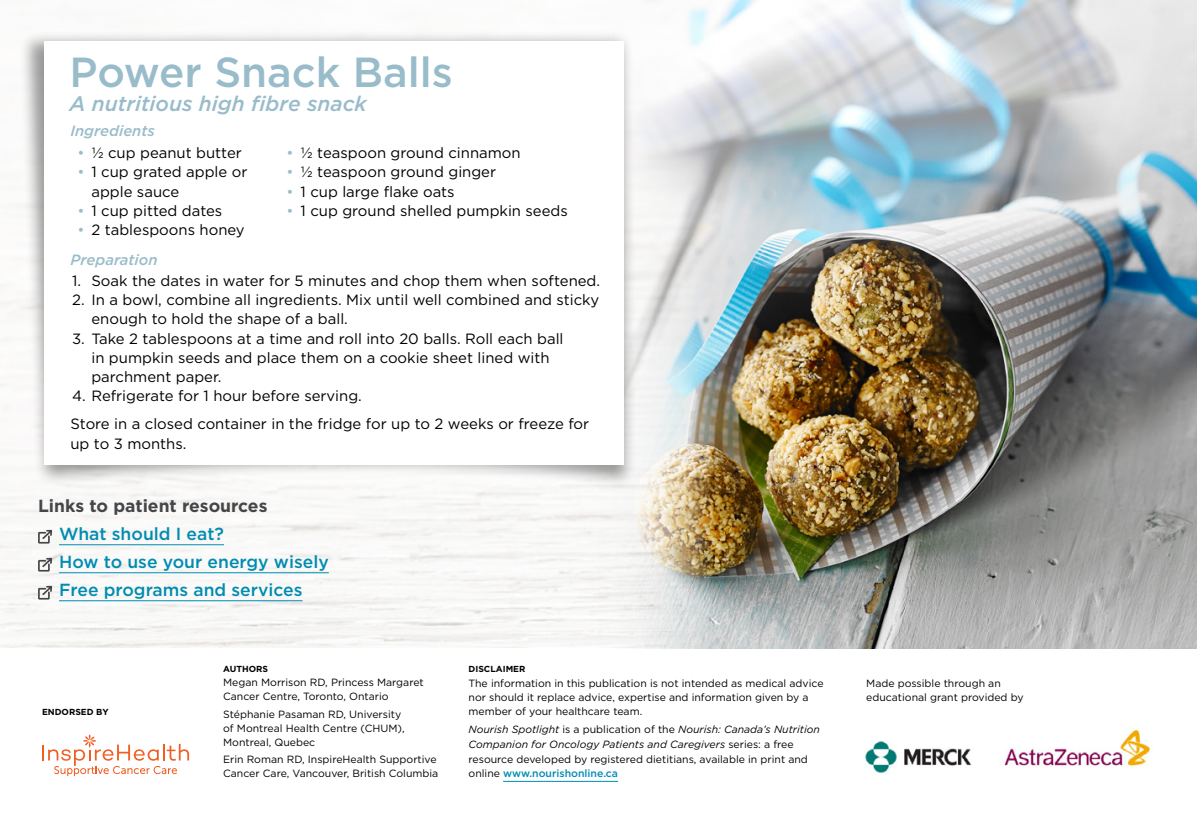
<style>
.page{position:relative;width:1197px;height:819px;background:#fff}
.page>*{position:absolute;margin:0;border:0;box-sizing:border-box;transform-origin:0 0}
.Paragraph_Style_17{font:500 42px "Gotham";color:#99bcca}
.Paragraph_Style_17-2{font:italic 500 21px "Gotham";color:#99bcca}
.Link{font:500 17.5px "Gotham";color:#008cb1}
.Paragraph_Style_6{font:700 17.5px "Gotham";color:#464547}
.Paragraph_Style_9{font:14.88px/19.2px "Gotham";color:#000}
.Paragraph_Style_6-2{font:italic 500 14.88px "Gotham";color:#99bcca}
.Paragraph_Style_5{font:10.5px/14px "Gotham";color:#000}
.Paragraph_Style_4{font:700 8.75px "Gotham";color:#000}
.s1{color:#99bcca}
.s2{font-style:italic}
.s3{font-weight:500;color:#008cb1}
</style>
<div class="page">
<img style="left:865px;top:729px;width:285px;height:44px">
<svg style="left:42px;top:734px;width:147px;height:42px"></svg>
<hr style="left:503px;top:781px;width:115px;height:1px;background:#008cb1">
<hr style="left:59px;top:544px;width:165px;height:1px;background:#008cb1">
<hr style="left:59px;top:572px;width:270px;height:1px;background:#008cb1">
<hr style="left:59px;top:600px;width:244px;height:1px;background:#008cb1">
<svg style="left:38px;top:530px;width:14px;height:14px"></svg>
<svg style="left:38px;top:558px;width:14px;height:14px"></svg>
<svg style="left:38px;top:586px;width:14px;height:14px"></svg>
<img style="left:591px;top:0;width:606px;height:649px">
<div style="left:19px;top:30px;width:619px;height:459px;background:#000;opacity:.4"></div>
<svg style="left:19px;top:32px;width:593px;height:433px"></svg>
<div style="left:44px;top:41px;width:579px;height:424px;background:#fff"></div>
<p class="Paragraph_Style_17" style="left:70px;top:45px;width:385px">Power Snack Balls</p>
<p class="Paragraph_Style_17-2" style="left:70px;top:90px;width:299px">A nutritious high fibre snack</p>
<p class="Paragraph_Style_6-2" style="left:70px;top:121px;width:86px">Ingredients</p>
<p class="Paragraph_Style_9" style="left:77px;top:143px;width:166px"><span class="s1">•</span> ½ cup peanut butter</p>
<p class="Paragraph_Style_9" style="left:91px;top:162px;width:157px;text-indent:-14px"><span class="s1">•</span> 1 cup grated apple or apple sauce</p>
<p class="Paragraph_Style_9" style="left:77px;top:201px;width:146px"><span class="s1">•</span> 1 cup pitted dates</p>
<p class="Paragraph_Style_9" style="left:77px;top:220px;width:169px"><span class="s1">•</span> 2 tablespoons honey</p>
<p class="Paragraph_Style_9" style="left:287px;top:143px;width:236px"><span class="s1">•</span> ½ teaspoon ground cinnamon</p>
<p class="Paragraph_Style_9" style="left:287px;top:162px;width:211px"><span class="s1">•</span> ½ teaspoon ground ginger</p>
<p class="Paragraph_Style_9" style="left:287px;top:181px;width:170px"><span class="s1">•</span> 1 cup large flake oats</p>
<p class="Paragraph_Style_9" style="left:287px;top:201px;width:283px"><span class="s1">•</span> 1 cup ground shelled pumpkin seeds</p>
<p class="Paragraph_Style_6-2" style="left:70px;top:250px;width:89px">Preparation</p>
<p class="Paragraph_Style_9" style="left:72px;top:271px;width:529px">1. Soak the dates in water for 5 minutes and chop them when softened.</p>
<p class="Paragraph_Style_9" style="left:91px;top:290px;width:509px;text-indent:-19px">2. In a bowl, combine all ingredients. Mix until well combined and sticky enough to hold the shape of a ball.</p>
<p class="Paragraph_Style_9" style="left:91px;top:328px;width:474px;text-indent:-19px">3. Take 2 tablespoons at a time and roll into 20 balls. Roll each ball in pumpkin seeds and place them on a cookie sheet lined with parchment paper.</p>
<p class="Paragraph_Style_9" style="left:72px;top:386px;width:291px">4. Refrigerate for 1 hour before serving.</p>
<p class="Paragraph_Style_9" style="left:70px;top:414px;width:520px">Store in a closed container in the fridge for up to 2 weeks or freeze for up to 3 months.</p>
<p class="Paragraph_Style_6" style="left:38px;top:495px;width:231px">Links to patient resources</p>
<p class="Link" style="left:59px;top:523px;width:167px">What should I eat?</p>
<p class="Link" style="left:59px;top:551px;width:271px">How to use your energy wisely</p>
<p class="Link" style="left:59px;top:579px;width:245px">Free programs and services</p>
<p class="Paragraph_Style_4" style="left:42px;top:706px;width:68px">ENDORSED BY</p>
<p class="Paragraph_Style_4" style="left:223px;top:663px;width:46px">AUTHORS</p>
<p class="Paragraph_Style_5" style="left:223px;top:675px;width:202px">Megan Morrison RD, Princess Margaret<br>Cancer Centre, Toronto, Ontario</p>
<p class="Paragraph_Style_5" style="left:223px;top:707px;width:183px">Stéphanie Pasaman RD, University of Montreal Health Centre (CHUM),<br>Montreal, Quebec</p>
<p class="Paragraph_Style_5" style="left:223px;top:752px;width:217px">Erin Roman RD, InspireHealth Supportive<br>Cancer Care, Vancouver, British Columbia</p>
<p class="Paragraph_Style_4" style="left:469px;top:663px;width:58px">DISCLAIMER</p>
<p class="Paragraph_Style_5" style="left:469px;top:675px;width:356px;line-height:14.5px">The information in this publication is not intended as medical advice nor should it replace advice, expertise and information given by a member of your healthcare team.</p>
<p class="Paragraph_Style_5" style="left:469px;top:722px;width:353px;line-height:14.5px"><span class="s2">Nourish Spotlight</span> is a publication of the <span class="s2">Nourish: Canada’s Nutrition Companion for Oncology Patients and Caregivers</span> series: a free resource developed by registered dietitians, available in print and online <span class="s3">www.nourishonline.ca</span></p>
<p class="Paragraph_Style_5" style="left:866px;top:676px;width:159px">Made possible through an educational grant provided by</p>
</div>
